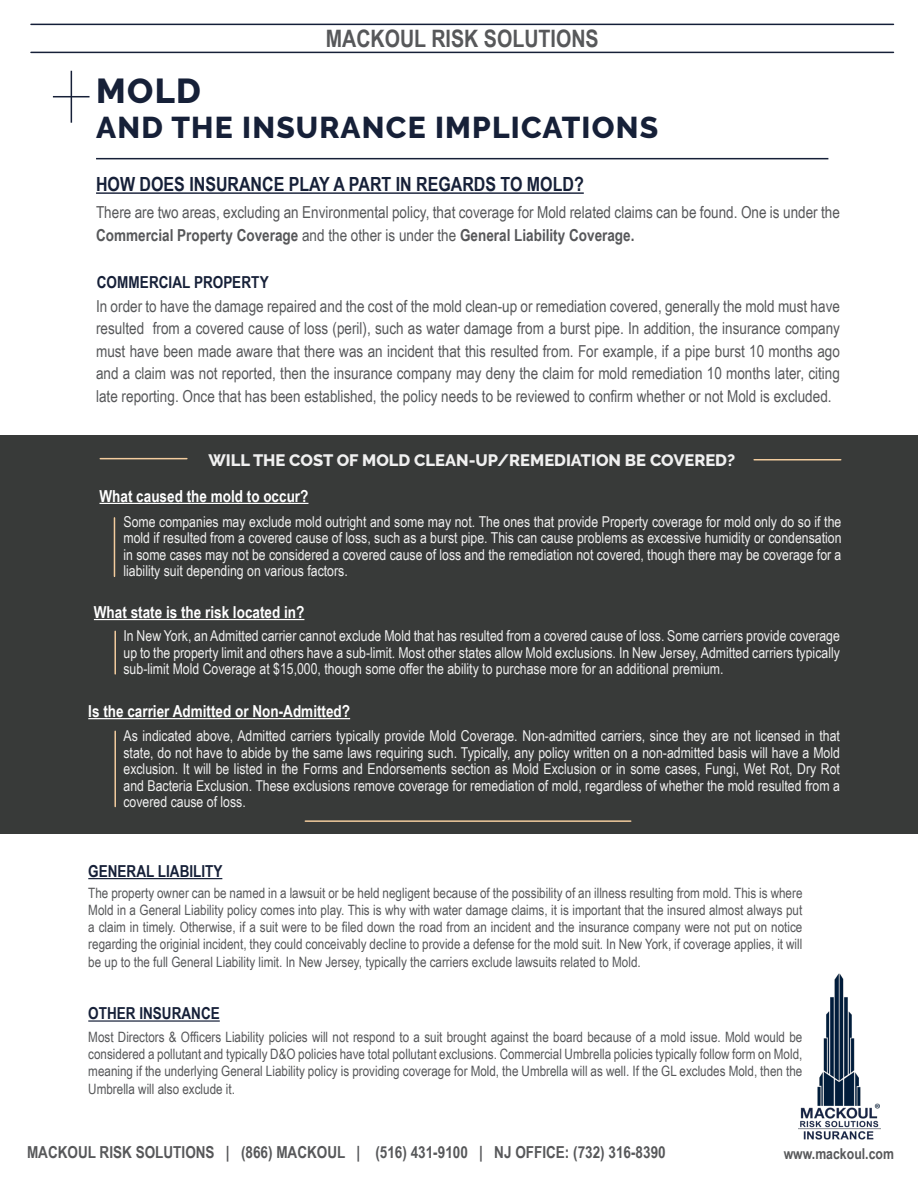
<style>
.page{position:relative;width:918px;height:1188px;background:#fff}
.page>*{position:absolute;margin:0;border:0;box-sizing:border-box;transform-origin:0 0}
.t1{font:800 34.5px "Raleway";color:#162038}
.t2{font:800 30px "Raleway";letter-spacing:.04em;color:#162038}
.t3{font:700 24px "Arial Narrow";color:#57585a}
.t4{font:700 19.5px "Arial Narrow";color:#162038}
.t5{font:16.5px/22.5px "Arial Narrow";color:#57585a}
.t6{font:700 16.5px "Arial Narrow";color:#fff}
.t7{font:700 16.5px "Arial Narrow";color:#57585a}
.t8{font:700 16.5px "Arial Narrow";color:#162038}
.t9{font:800 16.5px "Raleway";color:#f0f0f0}
.t10{font:15px/16.5px "Arial Narrow";color:#f0f0f0;text-align:justify}
.t11{font:700 15px "Arial Narrow";color:#57585a}
.t12{font:14.25px/17.1px "Arial Narrow";color:#57585a;text-align:justify}
.s1{font-weight:700}
</style>
<div class="page">
<hr style="left:96px;top:158px;width:732px;height:1px;background:#162038">
<hr style="left:53px;top:96px;width:37px;height:1px;background:#162038">
<hr style="left:71px;top:71px;width:1px;height:52px;background:#162038">
<div style="left:0;top:435px;width:918px;height:399px;background:#383a39"></div>
<hr style="left:114px;top:518px;width:1px;height:58px;background:#f3cc9e">
<hr style="left:305px;top:820px;width:326px;height:2px;background:#f3cc9e">
<hr style="left:100px;top:458px;width:87px;height:1px;background:#f3cc9e">
<hr style="left:31px;top:52px;width:862px;height:1px;background:#162038">
<hr style="left:31px;top:24px;width:862px;height:1px;background:#131e38">
<hr style="left:96px;top:192px;width:488px;height:2px;background:#162038">
<hr style="left:88px;top:878px;width:134px;height:1px;background:#162038">
<img style="left:798px;top:973px;width:83px;height:167px">
<hr style="left:99px;top:503px;width:209px;height:1px;background:#fff">
<hr style="left:94px;top:619px;width:210px;height:1px;background:#fff">
<hr style="left:114px;top:631px;width:2px;height:43px;background:#f3cc9e">
<hr style="left:88px;top:718px;width:262px;height:1px;background:#fff">
<hr style="left:114px;top:731px;width:2px;height:76px;background:#f3cc9e">
<hr style="left:88px;top:1020px;width:132px;height:2px;background:#162038">
<hr style="left:754px;top:459px;width:87px;height:1px;background:#f3cc9e">
<h3 class="t3" style="left:326px;top:20px;width:274px">MACKOUL RISK SOLUTIONS</h3>
<h1 class="t1" style="left:96px;top:71px;width:106px">MOLD</h1>
<h2 class="t2" style="left:96px;top:110px;width:564px">AND THE INSURANCE IMPLICATIONS</h2>
<h3 class="t4" style="left:96px;top:169px;width:489px">HOW DOES INSURANCE PLAY A PART IN REGARDS TO MOLD?</h3>
<p class="t5" style="left:96px;top:201px;width:745px">There are two areas, excluding an Environmental policy, that coverage for Mold related claims can be found. One is under the<br><span class="s1">Commercial Property Coverage</span> and the other is under the <span class="s1">General Liability Coverage.</span></p>
<p class="t8" style="left:97px;top:270px;width:174px">COMMERCIAL PROPERTY</p>
<p class="t5" style="left:96px;top:294px;width:745px;text-align:justify">In order to have the damage repaired and the cost of the mold clean-up or remediation covered, generally the mold must have resulted from a covered cause of loss (peril), such as water damage from a burst pipe. In addition, the insurance company must have been made aware that there was an incident that this resulted from. For example, if a pipe burst 10 months ago and a claim was not reported, then the insurance company may deny the claim for mold remediation 10 months later, citing late reporting. Once that has been established, the policy needs to be reviewed to confirm whether or not Mold is excluded.</p>
<p class="t9" style="left:208px;top:451px;width:528px">WILL THE COST OF MOLD CLEAN-UP/REMEDIATION BE COVERED?</p>
<p class="t6" style="left:99px;top:483px;width:211px">What caused the mold to occur?</p>
<p class="t10" style="left:124px;top:512px;width:720px">Some companies may exclude mold outright and some may not. The ones that provide Property coverage for mold only do so if the mold if resulted from a covered cause of loss, such as a burst pipe. This can cause problems as excessive humidity or condensation in some cases may not be considered a covered cause of loss and the remediation not covered, though there may be coverage for a liability suit depending on various factors.</p>
<p class="t6" style="left:94px;top:599px;width:212px">What state is the risk located in?</p>
<p class="t10" style="left:124px;top:627px;width:718px">In New York, an Admitted carrier cannot exclude Mold that has resulted from a covered cause of loss. Some carriers provide coverage up to the property limit and others have a sub-limit. Most other states allow Mold exclusions. In New Jersey, Admitted carriers typically sub-limit Mold Coverage at $15,000, though some offer the ability to purchase more for an additional premium.</p>
<p class="t6" style="left:88px;top:699px;width:263px">Is the carrier Admitted or Non-Admitted?</p>
<p class="t10" style="left:124px;top:727px;width:718px">As indicated above, Admitted carriers typically provide Mold Coverage. Non-admitted carriers, since they are not licensed in that state, do not have to abide by the same laws requiring such. Typically, any policy written on a non-admitted basis will have a Mold exclusion. It will be listed in the Forms and Endorsements section as Mold Exclusion or in some cases, Fungi, Wet Rot, Dry Rot and Bacteria Exclusion. These exclusions remove coverage for remediation of mold, regardless of whether the mold resulted from a covered cause of loss.</p>
<p class="t8" style="left:88px;top:859px;width:136px">GENERAL LIABILITY</p>
<p class="t12" style="left:88px;top:884px;width:716px">The property owner can be named in a lawsuit or be held negligent because of the possibility of an illness resulting from mold. This is where Mold in a General Liability policy comes into play. This is why with water damage claims, it is important that the insured almost always put a claim in timely. Otherwise, if a suit were to be filed down the road from an incident and the insurance company were not put on notice regarding the originial incident, they could conceivably decline to provide a defense for the mold suit. In New York, if coverage applies, it will be up to the full General Liability limit. In New Jersey, typically the carriers exclude lawsuits related to Mold.</p>
<p class="t8" style="left:88px;top:1001px;width:133px">OTHER INSURANCE</p>
<p class="t12" style="left:88px;top:1028px;width:716px">Most Directors &amp; Officers Liability policies will not respond to a suit brought against the board because of a mold issue. Mold would be considered a pollutant and typically D&amp;O policies have total pollutant exclusions. Commercial Umbrella policies typically follow form on Mold, meaning if the underlying General Liability policy is providing coverage for Mold, the Umbrella will as well. If the GL excludes Mold, then the Umbrella will also exclude it.</p>
<p class="t7" style="left:27px;top:1139px;width:640px">MACKOUL RISK SOLUTIONS | (866) MACKOUL | (516) 431-9100 | NJ OFFICE: (732) 316-8390</p>
<p class="t11" style="left:784px;top:1142px;width:112px">www.mackoul.com</p>
</div>
